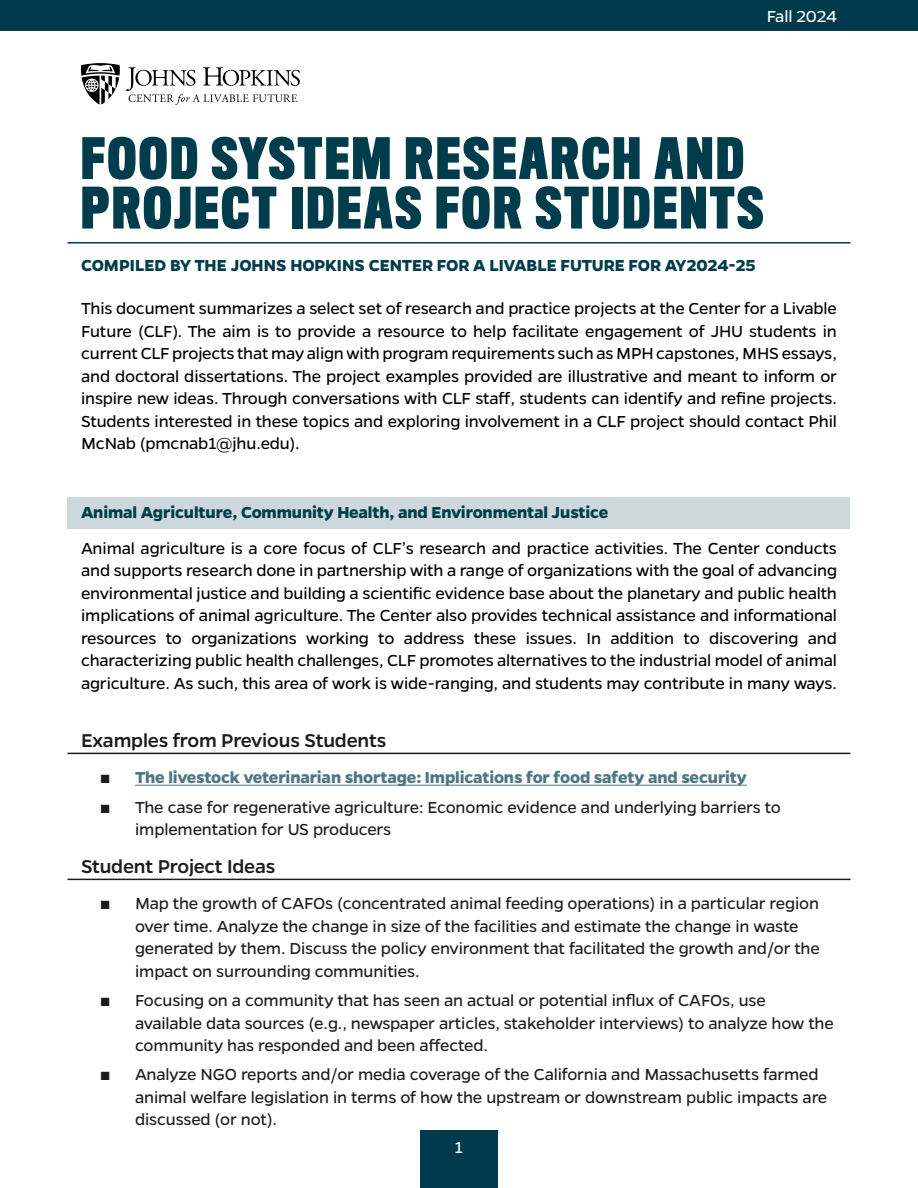
<style>
.page{position:relative;width:918px;height:1188px;background:#fff}
.page>*{position:absolute;margin:0;border:0;box-sizing:border-box;transform-origin:0 0}
.t1{font:700 52.5px/49.5px "Titling Gothic FB Comp";letter-spacing:.05em;color:#003d4c}
.LEVEL_2{font:500 21px "Gentona";letter-spacing:-.01em;color:#1d1c1d}
.t2{font:18px/22.5px "Gentona";letter-spacing:-.01em;color:#000;text-align:justify}
.LEVEL_3{font:18px/22.5px "Gentona";letter-spacing:-.01em;color:#1d1c1d}
.LEVEL_3-2{font:700 18px "Gentona";letter-spacing:-.01em;color:#4d7782}
.Sub_title{font:700 18px "Gentona";letter-spacing:-.005em;color:#003d4c}
.LEVEL_1{font:700 18px "Gentona";letter-spacing:-.01em;color:#003d4c}
.Date_and_disclaimer{font:18px "Gentona";letter-spacing:-.005em;color:#fff}
.LEVEL_3-3{font:18px "Arnhem Pro Blond";color:#1d1c1d}
</style>
<div class="page">
<div style="left:420px;top:1123px;width:78px;height:65px;background:#003b4d"></div>
<div style="left:0;top:0;width:918px;height:30px;background:#003b4d"></div>
<hr style="left:68px;top:242px;width:782px;height:2px;background:#003d4c">
<div style="left:68px;top:498px;width:782px;height:31px;background:#ccd8db"></div>
<hr style="left:68px;top:753px;width:782px;height:1px;background:#1d1c1d">
<hr style="left:135px;top:785px;width:612px;height:1px;background:#4d7782">
<hr style="left:68px;top:879px;width:782px;height:1px;background:#1d1c1d">
<div style="left:81px;top:1067px;width:756px;height:63px;background:#fff"></div>
<svg style="left:81px;top:63px;width:39px;height:42px"></svg>
<svg style="left:126px;top:67px;width:174px;height:38px"></svg>
<p class="Date_and_disclaimer" style="left:767px;top:6px;width:72px">Fall 2024</p>
<p class="t1" style="left:81px;top:133px;width:684px">FOOD SYSTEM RESEARCH AND<br>PROJECT IDEAS FOR STUDENTS</p>
<p class="Sub_title" style="left:81px;top:255px;width:676px">COMPILED BY THE JOHNS HOPKINS CENTER FOR A LIVABLE FUTURE FOR AY2024-25</p>
<p class="t2" style="left:81px;top:297px;width:758px">This document summarizes a select set of research and practice projects at the Center for a Livable Future (CLF). The aim is to provide a resource to help facilitate engagement of JHU students in current CLF projects that may align with program requirements such as MPH capstones, MHS essays, and doctoral dissertations. The project examples provided are illustrative and meant to inform or inspire new ideas. Through conversations with CLF staff, students can identify and refine projects.<br>Students interested in these topics and exploring involvement in a CLF project should contact Phil McNab (pmcnab1@jhu.edu).</p>
<h1 class="LEVEL_1" style="left:81px;top:502px;width:529px">Animal Agriculture, Community Health, and Environmental Justice</h1>
<p class="t2" style="left:81px;top:537px;width:758px">Animal agriculture is a core focus of CLF’s research and practice activities. The Center conducts and supports research done in partnership with a range of organizations with the goal of advancing environmental justice and building a scientific evidence base about the planetary and public health implications of animal agriculture. The Center also provides technical assistance and informational resources to organizations working to address these issues. In addition to discovering and characterizing public health challenges, CLF promotes alternatives to the industrial model of animal agriculture. As such, this area of work is wide-ranging, and students may contribute in many ways.</p>
<h2 class="LEVEL_2" style="left:81px;top:729px;width:307px">Examples from Previous Students</h2>
<h3 class="LEVEL_3-3" style="left:101px;top:766px;width:10px">◼</h3>
<h3 class="LEVEL_3-2" style="left:135px;top:767px;width:613px">The livestock veterinarian shortage: Implications for food safety and security</h3>
<h3 class="LEVEL_3-3" style="left:101px;top:795px;width:10px">◼</h3>
<h3 class="LEVEL_3" style="left:135px;top:796px;width:647px">The case for regenerative agriculture: Economic evidence and underlying barriers to implementation for US producers</h3>
<h2 class="LEVEL_2" style="left:81px;top:855px;width:196px">Student Project Ideas</h2>
<h3 class="LEVEL_3-3" style="left:101px;top:892px;width:10px">◼</h3>
<h3 class="LEVEL_3" style="left:135px;top:892px;width:686px">Map the growth of CAFOs (concentrated animal feeding operations) in a particular region over time. Analyze the change in size of the facilities and estimate the change in waste generated by them. Discuss the policy environment that facilitated the growth and/or the impact on surrounding communities.</h3>
<h3 class="LEVEL_3-3" style="left:101px;top:989px;width:10px">◼</h3>
<h3 class="LEVEL_3" style="left:135px;top:989px;width:700px">Focusing on a community that has seen an actual or potential influx of CAFOs, use available data sources (e.g., newspaper articles, stakeholder interviews) to analyze how the community has responded and been affected.</h3>
<h3 class="LEVEL_3-3" style="left:101px;top:1063px;width:10px">◼</h3>
<h3 class="LEVEL_3" style="left:135px;top:1063px;width:694px">Analyze NGO reports and/or media coverage of the California and Massachusetts farmed animal welfare legislation in terms of how the upstream or downstream public impacts are discussed (or not).</h3>
<p class="Date_and_disclaimer" style="left:455px;top:1137px;width:10px">1</p>
</div>
